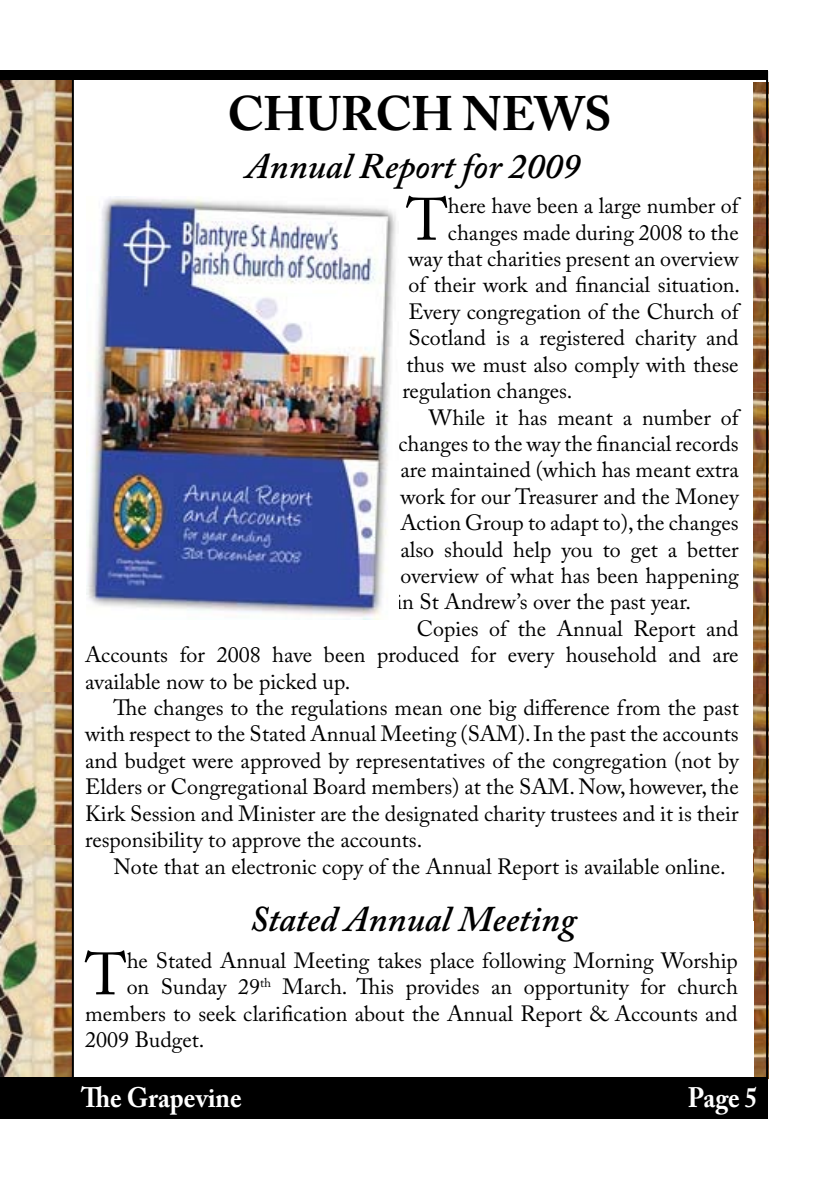
<style>
.page{position:relative;width:840px;height:1191px;background:#fff}
.page>*{position:absolute;margin:0;border:0;box-sizing:border-box;transform-origin:0 0}
.t1{font:59.2px "Adobe Caslon Pro";color:#000}
.t2{font:700 48px "Adobe Caslon Pro";color:#000}
.t3{font:italic 600 36px "Adobe Caslon Pro";color:#000}
.t4{font:700 28px "Adobe Caslon Pro";color:#fff;scale:.92 1}
.t5{font:22px "Adobe Caslon Pro";color:#000}
</style>
<div class="page">
<img style="left:0;top:81px;width:72px;height:307px">
<img style="left:0;top:388px;width:72px;height:152px">
<img style="left:0;top:540px;width:72px;height:153px">
<img style="left:0;top:693px;width:72px;height:152px">
<img style="left:0;top:845px;width:72px;height:232px">
<img style="left:753px;top:82px;width:15px;height:307px">
<img style="left:753px;top:389px;width:15px;height:152px">
<img style="left:753px;top:541px;width:15px;height:153px">
<img style="left:753px;top:694px;width:15px;height:153px">
<img style="left:753px;top:847px;width:15px;height:231px">
<div style="left:0;top:1077px;width:767px;height:41px;background:#000"></div>
<div style="left:0;top:70px;width:767px;height:10px;background:#000"></div>
<img style="left:86px;top:197px;width:310px;height:422px">
<h2 class="t2" style="left:227px;top:85px;width:385px">CHURCH NEWS</h2>
<h3 class="t3" style="left:246px;top:144px;width:336px">Annual Report for 2009</h3>
<h1 class="t1" style="left:406px;top:185px;width:43px">T</h1>
<p class="t5" style="left:447px;top:193px;width:292px">here have been a large number of</p>
<p class="t5" style="left:447px;top:219px;width:292px">changes made during 2008 to the</p>
<p class="t5" style="left:408px;top:246px;width:331px">way that charities present an overview</p>
<p class="t5" style="left:408px;top:272px;width:333px">of their work and financial situation.</p>
<p class="t5" style="left:408px;top:298px;width:331px">Every congregation of the Church of</p>
<p class="t5" style="left:408px;top:325px;width:331px">Scotland is a registered charity and</p>
<p class="t5" style="left:406px;top:351px;width:333px">thus we must also comply with these</p>
<p class="t5" style="left:402px;top:378px;width:171px">regulation changes.</p>
<p class="t5" style="left:428px;top:404px;width:311px">While it has meant a number of</p>
<p class="t5" style="left:398px;top:430px;width:341px">changes to the way the financial records</p>
<p class="t5" style="left:400px;top:457px;width:339px">are maintained (which has meant extra</p>
<p class="t5" style="left:400px;top:483px;width:339px">work for our Treasurer and the Money</p>
<p class="t5" style="left:400px;top:510px;width:339px">Action Group to adapt to), the changes</p>
<p class="t5" style="left:400px;top:536px;width:339px">also should help you to get a better</p>
<p class="t5" style="left:400px;top:562px;width:339px">overview of what has been happening</p>
<p class="t5" style="left:396px;top:589px;width:296px">in St Andrew’s over the past year.</p>
<p class="t5" style="left:416px;top:615px;width:323px">Copies of the Annual Report and</p>
<p class="t5" style="left:85px;top:642px;width:654px">Accounts for 2008 have been produced for every household and are</p>
<p class="t5" style="left:85px;top:668px;width:266px">available now to be picked up.</p>
<p class="t5" style="left:113px;top:694px;width:626px">The changes to the regulations mean one big difference from the past</p>
<p class="t5" style="left:85px;top:721px;width:654px">with respect to the Stated Annual Meeting (SAM). In the past the accounts</p>
<p class="t5" style="left:85px;top:747px;width:654px">and budget were approved by representatives of the congregation (not by</p>
<p class="t5" style="left:85px;top:774px;width:654px">Elders or Congregational Board members) at the SAM. Now, however, the</p>
<p class="t5" style="left:85px;top:800px;width:654px">Kirk Session and Minister are the designated charity trustees and it is their</p>
<p class="t5" style="left:85px;top:826px;width:338px">responsibility to approve the accounts.</p>
<p class="t5" style="left:113px;top:853px;width:613px">Note that an electronic copy of the Annual Report is available online.</p>
<h3 class="t3" style="left:250px;top:897px;width:328px">Stated Annual Meeting</h3>
<h1 class="t1" style="left:85px;top:939px;width:43px">T</h1>
<p class="t5" style="left:127px;top:947px;width:612px">he Stated Annual Meeting takes place following Morning Worship</p>
<p class="t5" style="left:127px;top:973px;width:612px">on Sunday 29<sup>th</sup> March. This provides an opportunity for church</p>
<p class="t5" style="left:85px;top:1000px;width:653px">members to seek clarification about the Annual Report &amp; Accounts and</p>
<p class="t5" style="left:85px;top:1026px;width:121px">2009 Budget.</p>
<p class="t4" style="left:81px;top:1080px;width:176px">The Grapevine</p>
<p class="t4" style="left:687px;top:1080px;width:77px">Page 5</p>
</div>
